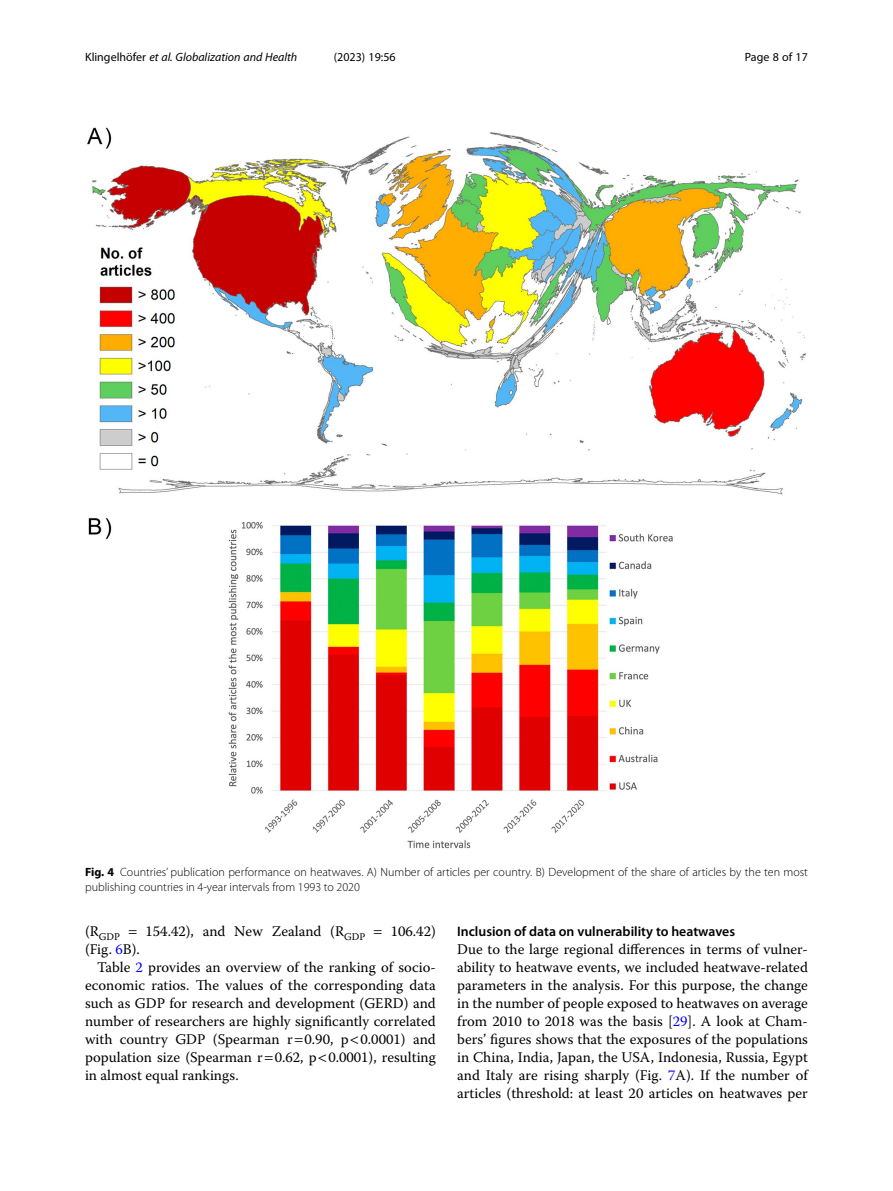
<style>
.page{position:relative;width:893px;height:1191px;background:#fff}
.page>*{position:absolute;margin:0;border:0;box-sizing:border-box;transform-origin:0 0}
.Body_Text{font:14.7px/18px "Warnock Pro";color:#000;text-align:justify}
.Body_Text_Indent{font:14.7px/18px "Warnock Pro";color:#000;text-align:justify}
.Head_2{font:600 13.8px "Myriad Pro";color:#000}
.Figure_Caption{font:300 12px/15px "Myriad Pro";color:#000}
.t1{font:italic 12px "Myriad Pro";color:#000}
.t2{font:12px "Myriad Pro";color:#000}
.Body_Text-2{font:10.35px "Warnock Pro";color:#000}
.s1{font-style:normal}
.s2{font-weight:700}
.s3{color:#00f}
</style>
<div class="page">
<img style="left:87px;top:127px;width:719px;height:722px">
<p class="t1" style="left:85px;top:50px;width:214px"><span class="s1">Klingelhöfer</span> et al. Globalization and Health</p>
<p class="t2" style="left:334px;top:50px;width:63px">(2023) 19:56</p>
<p class="t2" style="left:745px;top:50px;width:65px">Page 8 of 17</p>
<p class="Figure_Caption" style="left:85px;top:865px;width:724px"><span class="s2">Fig. 4</span> Countries’ publication performance on heatwaves. A) Number of articles per country. B) Development of the share of articles by the ten most publishing countries in 4-year intervals from 1993 to 2020</p>
<p class="Body_Text-2" style="left:85px;top:930px;width:36px"><sup>(R</sup>GDP</p>
<p class="Body_Text" style="left:146px;top:922px;width:221px">154.42), and New Zealand (R<sub>GDP</sub></p>
<p class="Body_Text" style="left:391px;top:922px;width:47px">106.42)</p>
<p class="Body_Text" style="left:85px;top:940px;width:56px">(Fig. <span class="s3">6</span>B).</p>
<p class="Body_Text_Indent" style="left:85px;top:958px;width:352px;text-indent:12px">Table <span class="s3">2</span> provides an overview of the ranking of socio&shy;economic ratios. The values of the corresponding data such as GDP for research and development (GERD) and number of researchers are highly significantly correlated with country GDP (Spearman r 0.90, p 0.0001) and population size (Spearman r 0.62, p 0.0001), resulting in almost equal rankings.</p>
<p class="Head_2" style="left:457px;top:923px;width:279px">Inclusion of data on vulnerability to heatwaves</p>
<p class="Body_Text" style="left:457px;top:940px;width:352px">Due to the large regional differences in terms of vulner&shy;ability to heatwave events, we included heatwave-related parameters in the analysis. For this purpose, the change in the number of people exposed to heatwaves on average from 2010 to 2018 was the basis [<span class="s3">29</span>]. A look at Cham&shy;bers’ figures shows that the exposures of the populations in China, India, Japan, the USA, Indonesia, Russia, Egypt and Italy are rising sharply (Fig. <span class="s3">7</span>A). If the number of articles (threshold: at least 20 articles on heatwaves per</p>
</div>
